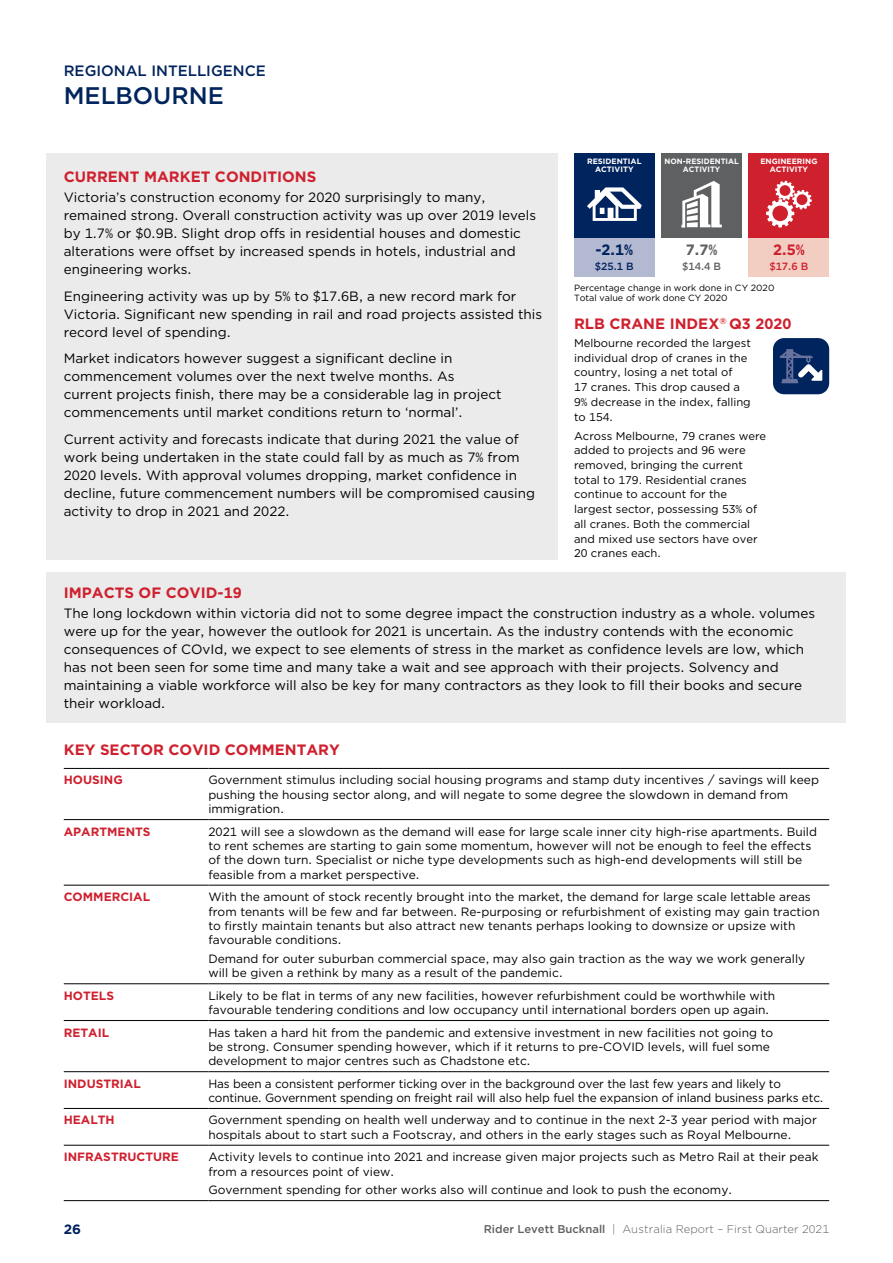
<style>
.page{position:relative;width:893px;height:1263px;background:#fff}
.page>*{position:absolute;margin:0;border:0;box-sizing:border-box;transform-origin:0 0}
.t1{font:500 24px "Gotham";color:#00245d}
.t2{font:700 15px "Gotham";color:#cf202e}
.t3{font:500 15px "Gotham";color:#00245d}
.t4{font:700 15px "Gotham";color:#00245d}
.t5{font:700 15px "Gotham";color:#5f6062}
.t6{font:13.5px/18px "Gotham";color:#000}
.t7{font:700 13.5px "Gotham";color:#00245d}
.t8{font:12px/14.4px "Gotham";color:#000}
.t9{font:700 12px "Gotham";color:#cf202e}
.t10{font:11.25px/14.7px "Gotham";color:#000}
.t11{font:300 11.25px "Gotham";letter-spacing:.005em;color:#5f6062}
.t12{font:500 10.5px "Gotham";color:#00245d}
.t13{font:500 10.5px "Gotham";color:#5f6062}
.t14{font:500 10.5px "Gotham";color:#cf202e}
.t15{font:9px/10.5px "Gotham";color:#000}
.t16{font:700 7.8px/7.8px "Gotham";color:#fff;text-align:center}
.s1{font-weight:500}
</style>
<div class="page">
<div style="left:47px;top:153px;width:511px;height:407px;background:#ebebec"></div>
<div style="left:47px;top:573px;width:799px;height:150px;background:#ebebec"></div>
<div style="left:574px;top:237px;width:81px;height:39px;background:#b4b9d2"></div>
<div style="left:574px;top:153px;width:81px;height:84px;background:#00245d"></div>
<svg style="left:587px;top:187px;width:55px;height:34px"></svg>
<div style="left:661px;top:153px;width:81px;height:84px;background:#5f6062"></div>
<svg style="left:681px;top:181px;width:41px;height:47px"></svg>
<div style="left:749px;top:237px;width:80px;height:39px;background:#f2cec2"></div>
<div style="left:749px;top:153px;width:80px;height:84px;background:#cf202e"></div>
<svg style="left:766px;top:181px;width:46px;height:47px"></svg>
<hr style="left:64px;top:819px;width:144px;height:1px;background:#000">
<hr style="left:208px;top:819px;width:621px;height:1px;background:#000">
<hr style="left:64px;top:885px;width:144px;height:1px;background:#000">
<hr style="left:208px;top:885px;width:621px;height:1px;background:#000">
<hr style="left:64px;top:983px;width:144px;height:1px;background:#000">
<hr style="left:208px;top:983px;width:621px;height:1px;background:#000">
<hr style="left:64px;top:1020px;width:144px;height:1px;background:#000">
<hr style="left:208px;top:1020px;width:621px;height:1px;background:#000">
<hr style="left:64px;top:1071px;width:144px;height:1px;background:#000">
<hr style="left:208px;top:1071px;width:621px;height:1px;background:#000">
<hr style="left:64px;top:1108px;width:144px;height:1px;background:#000">
<hr style="left:208px;top:1108px;width:621px;height:1px;background:#000">
<hr style="left:64px;top:1145px;width:144px;height:1px;background:#000">
<hr style="left:208px;top:1145px;width:621px;height:1px;background:#000">
<hr style="left:64px;top:1200px;width:144px;height:1px;background:#000">
<hr style="left:208px;top:1200px;width:621px;height:1px;background:#000">
<hr style="left:64px;top:768px;width:144px;height:1px;background:#000">
<hr style="left:208px;top:768px;width:621px;height:1px;background:#000">
<div style="left:773px;top:338px;width:56px;height:56px;background:#00245d;border-radius:11px"></div>
<svg style="left:780px;top:349px;width:42px;height:34px"></svg>
<p class="t3" style="left:64px;top:61px;width:134px">REGIONAL I NTELLIG</p>
<p class="t3" style="left:223px;top:61px;width:45px">ENCE</p>
<h1 class="t1" style="left:64px;top:80px;width:162px">MELBOURNE</h1>
<p class="t2" style="left:64px;top:167px;width:23px">CURRE</p>
<p class="t2" style="left:118px;top:167px;width:199px">NT MARKET CONDITIONS</p>
<p class="t6" style="left:64px;top:188px;width:474px">Victoria’s construction economy for 2020 surprisingly to many, remained strong. Overall construction activity was up over 2019 levels by 1.7% or $0.9B. Slight drop offs in residential houses and domestic alterations were offset by increased spends in hotels, industrial and engineering works.</p>
<p class="t6" style="left:64px;top:287px;width:480px">Engineering activity was up by 5% to $17.6B, a new record mark for<br>Victoria. Significant new spending in rail and road projects assisted this record level of spending.</p>
<p class="t6" style="left:64px;top:349px;width:439px">Market indicators however suggest a significant decline in commencement volumes over the next twelve months. As current projects finish, there may be a considerable lag in project commencements until market conditions return to ‘normal’.</p>
<p class="t6" style="left:64px;top:430px;width:473px">Current activity and forecasts indicate that during 2021 the value of work being undertaken in the state could fall by as much as 7% from 2020 levels. With approval volumes dropping, market confidence in decline, future commencement numbers will be compromised causing activity to drop in 2021 and 2022.</p>
<p class="t16" style="left:587px;top:158px;width:53px">RESIDENTIAL<br>ACTIVITY</p>
<p class="t16" style="left:665px;top:158px;width:73px">NON-RESIDENTIAL<br>ACTIVITY</p>
<p class="t16" style="left:760px;top:158px;width:7px">ENG</p>
<p class="t16" style="left:770px;top:158px;width:43px;text-align:left;text-indent:8px">INEERING<br>ACTIVITY</p>
<p class="t4" style="left:595px;top:240px;width:39px">-2.1%</p>
<p class="t12" style="left:595px;top:259px;width:39px">$25.1 b</p>
<p class="t5" style="left:686px;top:240px;width:33px">7.7%</p>
<p class="t13" style="left:682px;top:259px;width:39px">$14.4 b</p>
<p class="t2" style="left:773px;top:240px;width:33px">2.5%</p>
<p class="t14" style="left:769px;top:259px;width:39px">$17.6 b</p>
<p class="t15" style="left:574px;top:282px;width:202px">Percentage change in work done in CY 2020<br>Total value of work done CY 2020</p>
<p class="t2" style="left:574px;top:314px;width:219px">RLB CRANE I NDEX<sup>®</sup> Q3 2020</p>
<p class="t10" style="left:574px;top:335px;width:178px">Melbourne recorded the largest individual drop of cranes in the country, losing a net total of<br>17 cranes. This drop caused a<br>9% decrease in the index, falling to 154.</p>
<p class="t10" style="left:574px;top:428px;width:194px">Across Melbourne, 79 cranes were added to projects and 96 were removed, bringing the current total to 179. Residential cranes continue to account for the largest sector, possessing 53% of all cranes. Both the commercial and mixed use sectors have over<br>20 cranes each.</p>
<p class="t2" style="left:64px;top:582px;width:179px">I MPACTS OF COVI D-19</p>
<p class="t6" style="left:64px;top:604px;width:753px">The long lockdown within victoria did not to some degree impact the construction industry as a whole. volumes were up for the year, however the outlook for 2021 is uncertain. As the industry contends with the economic consequences of COvId, we expect to see elements of stress in the market as confidence levels are low, which has not been seen for some time and many take a wait and see approach with their projects. Solvency and maintaining a viable workforce will also be key for many contractors as they look to fill their books and secure their workload.</p>
<p class="t2" style="left:64px;top:740px;width:245px">KEY SECTOR COVI D COMMENTAR</p>
<p class="t2" style="left:329px;top:740px;width:12px">Y</p>
<p class="t9" style="left:64px;top:772px;width:60px">HOUSI NG</p>
<p class="t8" style="left:208px;top:773px;width:612px">Government stimulus including social housing programs and stamp duty incentives / savings will keep pushing the housing sector along, and will negate to some degree the slowdown in demand from immigration.</p>
<p class="t9" style="left:64px;top:823px;width:27px">APART</p>
<p class="t9" style="left:107px;top:823px;width:37px">MENTS</p>
<p class="t8" style="left:208px;top:824px;width:610px">2021 will see a slowdown as the demand will ease for large scale inner city high-rise apartments. Build to rent schemes are starting to gain some momentum, however will not be enough to feel the effects of the down turn. Specialist or niche type developments such as high-end developments will still be feasible from a market perspective.</p>
<p class="t9" style="left:64px;top:889px;width:88px">COMMERCIAL</p>
<p class="t8" style="left:208px;top:889px;width:613px">With the amount of stock recently brought into the market, the demand for large scale lettable areas from tenants will be few and far between. Re-purposing or refurbishment of existing may gain traction to firstly maintain tenants but also attract new tenants perhaps looking to downsize or upsize with favourable conditions.</p>
<p class="t8" style="left:208px;top:951px;width:598px">Demand for outer suburban commercial space, may also gain traction as the way we work generally will be given a rethink by many as a result of the pandemic.</p>
<p class="t9" style="left:64px;top:987px;width:51px">HOTELS</p>
<p class="t8" style="left:208px;top:988px;width:568px">Likely to be flat in terms of any new facilities, however refurbishment could be worthwhile with favourable tendering conditions and low occupancy until international borders open up again.</p>
<p class="t9" style="left:64px;top:1024px;width:9px">RETAI</p>
<p class="t9" style="left:102px;top:1024px;width:9px">L</p>
<p class="t8" style="left:208px;top:1025px;width:566px">Has taken a hard hit from the pandemic and extensive investment in new facilities not going to be strong. Consumer spending however, which if it returns to pre-covi d levels, will fuel some development to major centres such as Chadstone etc.</p>
<p class="t9" style="left:64px;top:1075px;width:32px">INDUSTRIA</p>
<p class="t9" style="left:133px;top:1075px;width:9px">L</p>
<p class="t8" style="left:208px;top:1076px;width:617px">Has been a consistent performer ticking over in the background over the last few years and likely to continue. Government spending on freight rail will also help fuel the expansion of inland business parks etc.</p>
<p class="t9" style="left:64px;top:1112px;width:10px">HEA</p>
<p class="t9" style="left:90px;top:1112px;width:17px">LTH</p>
<p class="t8" style="left:208px;top:1113px;width:610px">Government spending on health well underway and to continue in the next 2-3 year period with major hospitals about to start such a Footscray, and others in the early stages such as Royal Melbourne.</p>
<p class="t9" style="left:64px;top:1149px;width:31px">INFRASTRU</p>
<p class="t9" style="left:137px;top:1149px;width:18px">CTURE</p>
<p class="t8" style="left:208px;top:1149px;width:612px">Activity levels to continue into 2021 and increase given major projects such as Metro Rail at their peak from a resources point of view.</p>
<p class="t8" style="left:208px;top:1182px;width:525px">Government spending for other works also will continue and look to push the economy.</p>
<p class="t7" style="left:64px;top:1220px;width:19px">26</p>
<p class="t11" style="left:484px;top:1222px;width:347px"><span class="s1">Rider Levett Bucknall</span> | Australia Report – First Quarter 2021</p>
</div>
